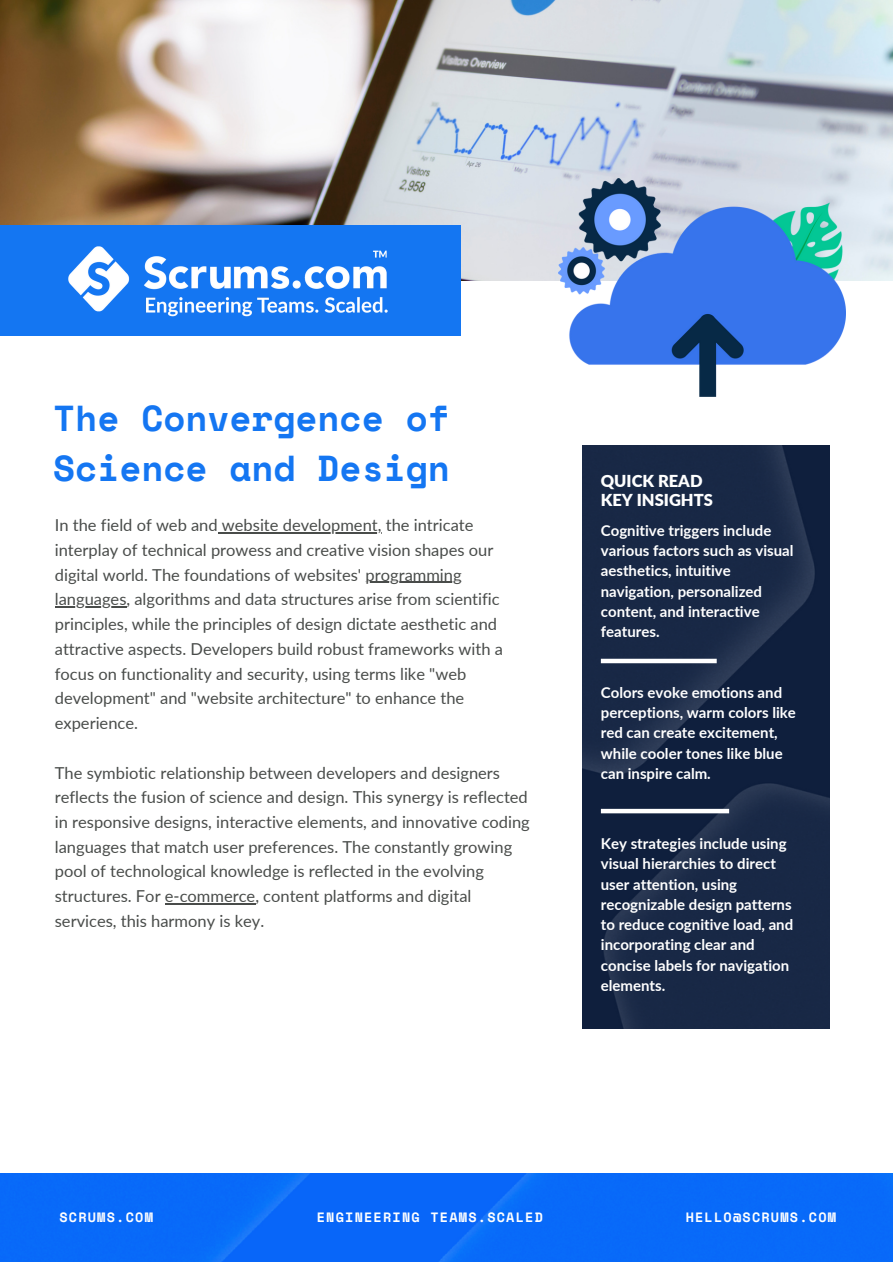
<style>
.page{position:relative;width:893px;height:1264px;background:#fff}
.page>*{position:absolute;margin:0;border:0;box-sizing:border-box;transform-origin:0 0}
.t1{font:700 36px/49.5px "Space Mono";color:#1476f2}
.t2{font:16.5px/24.8px "Lato";color:#494c4a}
.t3{font:900 16.5px "Lato";color:#fff}
.t4{font:700 15px/20.2px "Lato";color:#fff}
.t5{font:700 13.5px "Space Mono";letter-spacing:.09em;color:#fff}
</style>
<div class="page">
<img style="left:0;top:0;width:892px;height:280px">
<div style="left:0;top:225px;width:460px;height:110px;background:#1476f2"></div>
<img style="left:558px;top:179px;width:287px;height:218px">
<hr style="left:218px;top:532px;width:163px;height:1px;background:#494c4a">
<hr style="left:365px;top:581px;width:96px;height:2px;background:#494c4a">
<hr style="left:55px;top:606px;width:71px;height:1px;background:#494c4a">
<hr style="left:165px;top:903px;width:90px;height:1px;background:#494c4a">
<img style="left:582px;top:445px;width:247px;height:583px">
<div style="left:600px;top:658px;width:116px;height:5px;background:#fff"></div>
<div style="left:601px;top:808px;width:128px;height:5px;background:#fff"></div>
<div style="left:0;top:1173px;width:892px;height:88px;background:#0869f9"></div>
<img style="left:68px;top:246px;width:320px;height:71px">
<p class="t1" style="left:53px;top:392px;width:398px">The Convergence of<br>Science and Design</p>
<p class="t2" style="left:55px;top:512px;width:449px">In the field of web and website development, the intricate interplay of technical prowess and creative vision shapes our digital world. The foundations of websites' programming languages, algorithms and data structures arise from scientific principles, while the principles of design dictate aesthetic and attractive aspects. Developers build robust frameworks with a focus on functionality and security, using terms like "web development" and "website architecture" to enhance the experience.</p>
<p class="t2" style="left:55px;top:759px;width:476px">The symbiotic relationship between developers and designers reflects the fusion of science and design. This synergy is reflected in responsive designs, interactive elements, and innovative coding languages that match user preferences. The constantly growing pool of technological knowledge is reflected in the evolving structures. For e-commerce, content platforms and digital services, this harmony is key.</p>
<p class="t3" style="left:600px;top:471px;width:103px">QUICK READ</p>
<p class="t3" style="left:600px;top:490px;width:113px">KEY INSIGHTS</p>
<p class="t4" style="left:600px;top:520px;width:194px">Cognitive triggers include various factors such as visual aesthetics, intuitive navigation, personalized content, and interactive features.</p>
<p class="t3" style="left:600px;top:473px;width:103px">QUICK READ</p>
<p class="t3" style="left:600px;top:492px;width:113px">KEY INSIGHTS</p>
<p class="t4" style="left:600px;top:682px;width:196px">Colors evoke emotions and perceptions, warm colors like red can create excitement, while cooler tones like blue can inspire calm.</p>
<p class="t4" style="left:600px;top:833px;width:194px">Key strategies include using visual hierarchies to direct user attention, using recognizable design patterns to reduce cognitive load, and incorporating clear and concise labels for navigation elements.</p>
<p class="t4" style="left:600px;top:904px;width:85px">applications.</p>
<p class="t5" style="left:59px;top:1206px;width:95px">SCRUMS.COM</p>
<p class="t5" style="left:317px;top:1206px;width:228px">ENGINEERING TEAMS.SCALED</p>
<p class="t5" style="left:685px;top:1206px;width:152px">HELLO@SCRUMS.COM</p>
</div>
